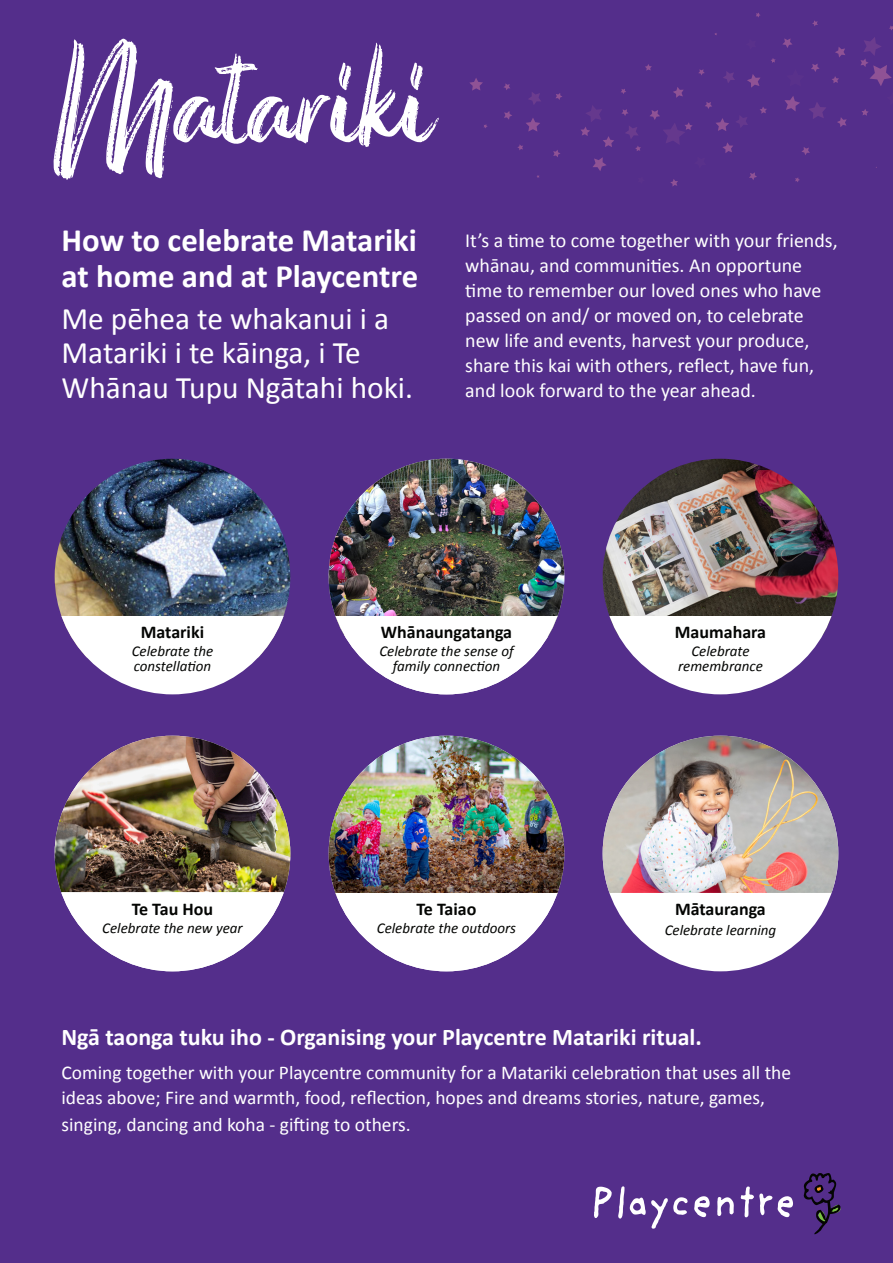
<style>
.page{position:relative;width:893px;height:1263px;background:#542e8b}
.page>*{position:absolute;margin:0;border:0;box-sizing:border-box;transform-origin:0 0}
.t1{font:208.05px "Austellia";color:#fff;scale:.9 1}
.t2{font:700 32.85px/35.7px "Calibri";color:#fff}
.t3{font:31.35px/34.2px "Calibri";color:#fff}
.t4{font:700 24px "Calibri";color:#fff}
.t5{font:19.95px/24.9px "Calibri";color:#fff}
.t6{font:19.5px/24.9px "Calibri";color:#fff}
.t7{font:700 18px "Calibri";color:#040503}
.t8{font:700 16.5px "Calibri";color:#231f20}
.t9{font:italic 15px/15px "Calibri";color:#040503;text-align:center}
</style>
<div class="page">
<svg style="left:835px;top:47px;width:10px;height:10px"></svg>
<svg style="left:795px;top:178px;width:5px;height:4px"></svg>
<svg style="left:760px;top:107px;width:7px;height:7px"></svg>
<svg style="left:705px;top:102px;width:7px;height:7px"></svg>
<svg style="left:716px;top:118px;width:13px;height:13px"></svg>
<svg style="left:802px;top:147px;width:8px;height:8px"></svg>
<svg style="left:698px;top:69px;width:7px;height:6px"></svg>
<svg style="left:626px;top:126px;width:12px;height:12px"></svg>
<svg style="left:837px;top:117px;width:10px;height:10px"></svg>
<svg style="left:469px;top:78px;width:14px;height:13px"></svg>
<svg style="left:517px;top:144px;width:6px;height:6px"></svg>
<svg style="left:812px;top:20px;width:6px;height:6px"></svg>
<svg style="left:756px;top:13px;width:4px;height:4px"></svg>
<svg style="left:723px;top:71px;width:12px;height:12px"></svg>
<svg style="left:673px;top:87px;width:11px;height:11px"></svg>
<svg style="left:832px;top:76px;width:7px;height:7px"></svg>
<svg style="left:529px;top:92px;width:12px;height:13px"></svg>
<svg style="left:504px;top:111px;width:8px;height:9px"></svg>
<svg style="left:811px;top:64px;width:9px;height:8px"></svg>
<svg style="left:784px;top:96px;width:16px;height:15px"></svg>
<svg style="left:621px;top:89px;width:5px;height:5px"></svg>
<svg style="left:556px;top:93px;width:6px;height:7px"></svg>
<svg style="left:621px;top:109px;width:7px;height:7px"></svg>
<svg style="left:771px;top:58px;width:5px;height:5px"></svg>
<svg style="left:749px;top:172px;width:8px;height:8px"></svg>
<svg style="left:736px;top:116px;width:12px;height:11px"></svg>
<svg style="left:635px;top:146px;width:6px;height:5px"></svg>
<svg style="left:526px;top:118px;width:14px;height:14px"></svg>
<svg style="left:862px;top:109px;width:7px;height:7px"></svg>
<svg style="left:553px;top:150px;width:7px;height:7px"></svg>
<svg style="left:593px;top:157px;width:13px;height:14px"></svg>
<svg style="left:809px;top:103px;width:17px;height:16px"></svg>
<svg style="left:581px;top:106px;width:33px;height:41px"></svg>
<svg style="left:670px;top:179px;width:8px;height:8px"></svg>
<svg style="left:650px;top:110px;width:43px;height:34px"></svg>
<svg style="left:723px;top:142px;width:10px;height:11px"></svg>
<svg style="left:860px;top:37px;width:32px;height:49px"></svg>
<svg style="left:645px;top:64px;width:7px;height:7px"></svg>
<svg style="left:782px;top:38px;width:10px;height:10px"></svg>
<svg style="left:504px;top:83px;width:6px;height:7px"></svg>
<svg style="left:747px;top:74px;width:13px;height:14px"></svg>
<svg style="left:594px;top:1186px;width:199px;height:42px"></svg>
<svg style="left:804px;top:1173px;width:36px;height:61px"></svg>
<img style="left:55px;top:459px;width:235px;height:157px">
<img style="left:603px;top:459px;width:235px;height:157px">
<img style="left:329px;top:459px;width:235px;height:157px">
<img style="left:55px;top:736px;width:235px;height:156px">
<div style="left:603px;top:736px;width:235px;height:235px;background:#fff;border-radius:50%"></div>
<img style="left:603px;top:736px;width:235px;height:157px">
<img style="left:329px;top:736px;width:235px;height:157px">
<svg style="left:61px;top:616px;width:223px;height:78px;fill:#fff"></svg>
<svg style="left:335px;top:616px;width:223px;height:78px;fill:#fff"></svg>
<svg style="left:609px;top:616px;width:223px;height:78px;fill:#fff"></svg>
<svg style="left:61px;top:893px;width:223px;height:78px;fill:#fff"></svg>
<svg style="left:335px;top:893px;width:223px;height:78px;fill:#fff"></svg>
<p class="t1" style="left:54px;top:26px;width:422px">Matariki</p>
<p class="t2" style="left:62px;top:223px;width:358px">How to celebrate Matariki at home and at Playcentre</p>
<p class="t3" style="left:62px;top:302px;width:353px">Me pēhea te whakanui i a<br>Matariki i te kāinga, i Te<br>Whānau Tupu Ngātahi hoki.</p>
<p class="t5" style="left:465px;top:228px;width:374px">It’s a time to come together with your friends, whānau, and communities. An opportune time to remember our loved ones who have passed on and/ or moved on, to celebrate new life and events, harvest your produce, share this kai with others, reflect, have fun, and look forward to the year ahead.</p>
<p class="t7" style="left:141px;top:621px;width:65px">Matariki</p>
<p class="t9" style="left:132px;top:643px;width:83px;text-align:left">Celebrate the constellation</p>
<p class="t8" style="left:109px;top:645px;width:128px">- The constellation</p>
<p class="t7" style="left:132px;top:898px;width:83px">Te Tau Hou</p>
<p class="t9" style="left:102px;top:920px;width:142px">Celebrate the new year</p>
<p class="t7" style="left:381px;top:621px;width:133px">Whānaungatanga</p>
<p class="t9" style="left:379px;top:643px;width:136px">Celebrate the sense of family connection</p>
<p class="t7" style="left:417px;top:898px;width:61px">Te Taiao</p>
<p class="t9" style="left:377px;top:920px;width:141px">Celebrate the outdoors</p>
<p class="t7" style="left:675px;top:621px;width:93px">Maumahara</p>
<p class="t9" style="left:678px;top:643px;width:86px">Celebrate remembrance</p>
<p class="t7" style="left:675px;top:898px;width:92px">Mātauranga</p>
<p class="t9" style="left:665px;top:922px;width:113px">Celebrate learning</p>
<p class="t4" style="left:62px;top:1022px;width:642px">Ngā taonga tuku iho - Organising your Playcentre Matariki ritual.</p>
<p class="t6" style="left:62px;top:1060px;width:731px">Coming together with your Playcentre community for a Matariki celebration that uses all the ideas above; Fire and warmth, food, reflection, hopes and dreams stories, nature, games,</p>
<p class="t6" style="left:62px;top:1112px;width:351px">singing, dancing and koha - gifting to others.</p>
</div>
